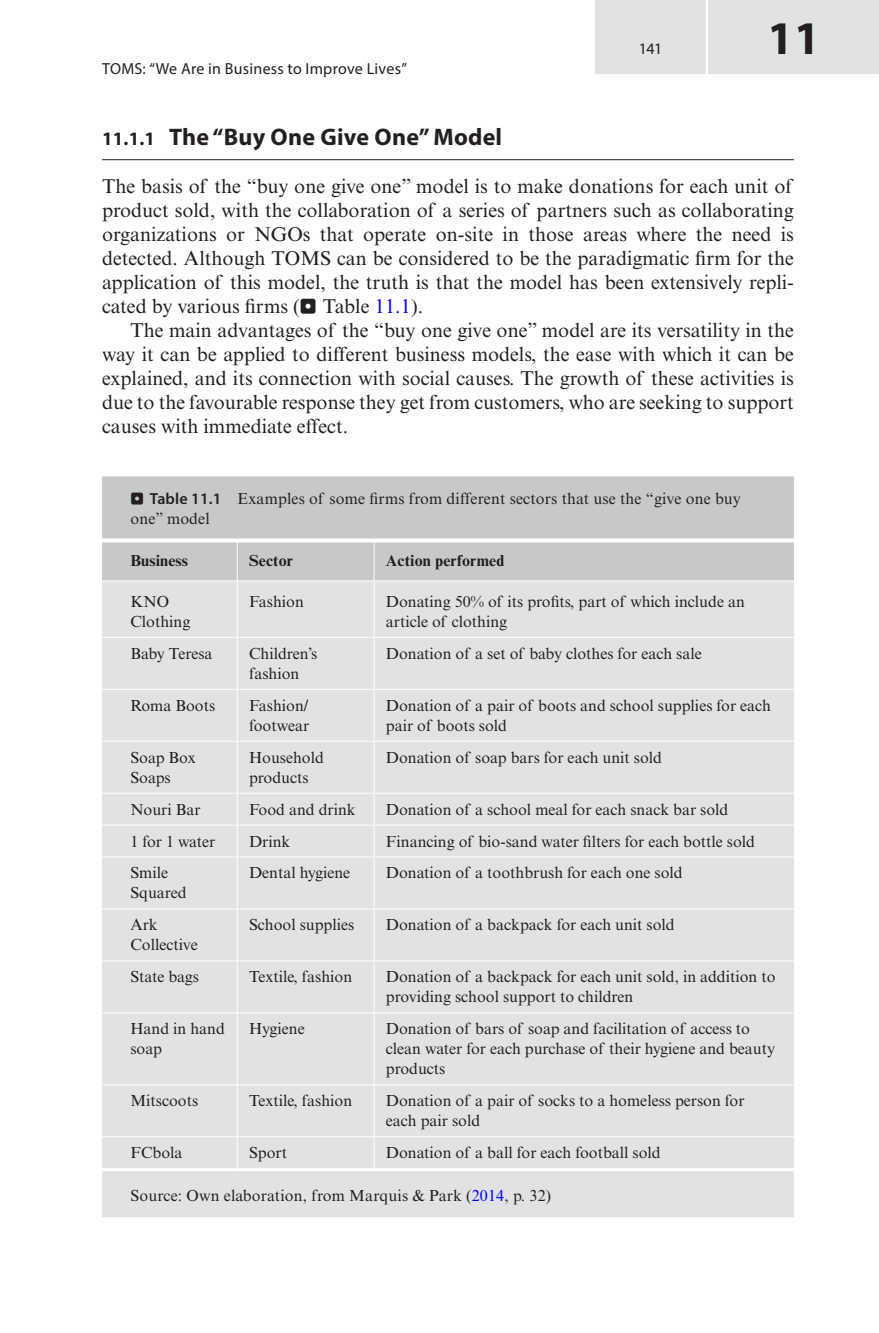
<style>
.page{position:relative;width:879px;height:1333px;background:#fff}
.page>*{position:absolute;margin:0;border:0;box-sizing:border-box;transform-origin:0 0}
.t1{font:700 47px "Myriad Pro";color:#231f20}
._2_hd{font:700 24px "Myriad Pro";letter-spacing:.01em;color:#231f20}
.Text_flush{font:20px/24px "Times New Roman MT Std";color:#231f20;text-align:justify}
.Text{font:20px/24px "Times New Roman MT Std";color:#231f20;text-align:justify}
.T_Body{font:16px/20px "Times New Roman MT Std";color:#231f20}
.t2{font:16px "Myriad Pro";letter-spacing:.015em;color:#231f20}
.T_Head{font:700 16px "Times New Roman MT Std";letter-spacing:.01em;color:#231f20}
.s1{font-size:19px}
.s2{font-family:"Blik Buttons"}
.s3{color:#00f}
.s4{font-family:"Myriad Pro";font-weight:600}
</style>
<div class="page">
<div style="left:595px;top:0;width:111px;height:74px;background:#e1e2e4"></div>
<div style="left:709px;top:0;width:170px;height:74px;background:#e1e2e4"></div>
<hr style="left:102px;top:159px;width:692px;height:1px;background:#231f20">
<div style="left:102px;top:476px;width:692px;height:62px;background:#c7c8ca"></div>
<div style="left:102px;top:1171px;width:692px;height:46px;background:#e1e2e4"></div>
<div style="left:102px;top:542px;width:692px;height:38px;background:#c7c8ca"></div>
<div style="left:102px;top:581px;width:692px;height:587px;background:#e1e2e4"></div>
<hr style="left:237px;top:542px;width:1px;height:38px;background:#fff">
<hr style="left:374px;top:542px;width:1px;height:38px;background:#fff">
<hr style="left:237px;top:581px;width:1px;height:55px;background:#fff">
<hr style="left:374px;top:581px;width:1px;height:55px;background:#fff">
<hr style="left:102px;top:636px;width:135px;height:1px;background:#fff">
<hr style="left:237px;top:636px;width:137px;height:1px;background:#fff">
<hr style="left:237px;top:637px;width:1px;height:51px;background:#fff">
<hr style="left:374px;top:636px;width:420px;height:1px;background:#fff">
<hr style="left:374px;top:637px;width:1px;height:51px;background:#fff">
<hr style="left:102px;top:688px;width:135px;height:1px;background:#fff">
<hr style="left:237px;top:688px;width:137px;height:1px;background:#fff">
<hr style="left:237px;top:689px;width:1px;height:51px;background:#fff">
<hr style="left:374px;top:688px;width:420px;height:1px;background:#fff">
<hr style="left:374px;top:689px;width:1px;height:51px;background:#fff">
<hr style="left:102px;top:740px;width:135px;height:1px;background:#fff">
<hr style="left:237px;top:740px;width:137px;height:1px;background:#fff">
<hr style="left:237px;top:741px;width:1px;height:51px;background:#fff">
<hr style="left:374px;top:740px;width:420px;height:1px;background:#fff">
<hr style="left:374px;top:741px;width:1px;height:51px;background:#fff">
<hr style="left:102px;top:792px;width:135px;height:1px;background:#fff">
<hr style="left:237px;top:792px;width:137px;height:1px;background:#fff">
<hr style="left:237px;top:793px;width:1px;height:31px;background:#fff">
<hr style="left:374px;top:792px;width:420px;height:1px;background:#fff">
<hr style="left:374px;top:793px;width:1px;height:31px;background:#fff">
<hr style="left:102px;top:824px;width:135px;height:1px;background:#fff">
<hr style="left:237px;top:824px;width:137px;height:1px;background:#fff">
<hr style="left:237px;top:825px;width:1px;height:31px;background:#fff">
<hr style="left:374px;top:824px;width:420px;height:1px;background:#fff">
<hr style="left:374px;top:825px;width:1px;height:31px;background:#fff">
<hr style="left:102px;top:856px;width:135px;height:1px;background:#fff">
<hr style="left:237px;top:856px;width:137px;height:1px;background:#fff">
<hr style="left:237px;top:857px;width:1px;height:51px;background:#fff">
<hr style="left:374px;top:856px;width:420px;height:1px;background:#fff">
<hr style="left:374px;top:857px;width:1px;height:51px;background:#fff">
<hr style="left:102px;top:908px;width:135px;height:1px;background:#fff">
<hr style="left:237px;top:908px;width:137px;height:1px;background:#fff">
<hr style="left:237px;top:909px;width:1px;height:51px;background:#fff">
<hr style="left:374px;top:908px;width:420px;height:1px;background:#fff">
<hr style="left:374px;top:909px;width:1px;height:51px;background:#fff">
<hr style="left:102px;top:960px;width:135px;height:1px;background:#fff">
<hr style="left:237px;top:960px;width:137px;height:1px;background:#fff">
<hr style="left:237px;top:961px;width:1px;height:51px;background:#fff">
<hr style="left:374px;top:960px;width:420px;height:1px;background:#fff">
<hr style="left:374px;top:961px;width:1px;height:51px;background:#fff">
<hr style="left:102px;top:1012px;width:135px;height:1px;background:#fff">
<hr style="left:237px;top:1012px;width:137px;height:1px;background:#fff">
<hr style="left:237px;top:1013px;width:1px;height:71px;background:#fff">
<hr style="left:374px;top:1012px;width:420px;height:1px;background:#fff">
<hr style="left:374px;top:1013px;width:1px;height:71px;background:#fff">
<hr style="left:102px;top:1084px;width:135px;height:1px;background:#fff">
<hr style="left:237px;top:1084px;width:137px;height:1px;background:#fff">
<hr style="left:237px;top:1085px;width:1px;height:51px;background:#fff">
<hr style="left:374px;top:1084px;width:420px;height:1px;background:#fff">
<hr style="left:374px;top:1085px;width:1px;height:51px;background:#fff">
<hr style="left:237px;top:1136px;width:137px;height:1px;background:#fff">
<hr style="left:374px;top:1136px;width:420px;height:1px;background:#fff">
<hr style="left:374px;top:1137px;width:1px;height:31px;background:#fff">
<hr style="left:102px;top:1136px;width:135px;height:1px;background:#fff">
<hr style="left:237px;top:1137px;width:1px;height:31px;background:#fff">
<p class="t2" style="left:102px;top:58px;width:306px">TOMS: “We Are in Business to Improve Lives”</p>
<p class="t2" style="left:639px;top:39px;width:25px">141</p>
<h1 class="t1" style="left:767px;top:7px;width:54px">11</h1>
<h3 class="_2_hd" style="left:102px;top:121px;width:402px"><span class="s1">11.1.1</span> The “Buy One Give One” Model</h3>
<p class="Text_flush" style="left:102px;top:174px;width:693px">The basis of the “buy one give one” model is to make donations for each unit of product sold, with the collaboration of a series of partners such as collaborating organizations or NGOs that operate on-site in those areas where the need is detected. Although TOMS can be considered to be the paradigmatic firm for the application of this model, the truth is that the model has been extensively repli&shy;cated by various firms (<span class="s2">.</span> Table <span class="s3">11.1</span>).</p>
<p class="Text" style="left:102px;top:318px;width:693px;text-indent:28px">The main advantages of the “buy one give one” model are its versatility in the way it can be applied to different business models, the ease with which it can be explained, and its connection with social causes. The growth of these activities is due to the favourable response they get from customers, who are seeking to support causes with immediate effect.</p>
<p class="T_Body" style="left:130px;top:489px;width:612px"><span class="s2">..</span> <span class="s4">Table 11.1</span> Examples of some firms from different sectors that use the “give one buy one” model</p>
<p class="T_Head" style="left:130px;top:550px;width:59px">Business</p>
<p class="T_Head" style="left:249px;top:550px;width:45px">Sector</p>
<p class="T_Head" style="left:386px;top:550px;width:120px">Action performed</p>
<p class="T_Body" style="left:130px;top:591px;width:61px">KNO<br>Clothing</p>
<p class="T_Body" style="left:249px;top:591px;width:56px">Fashion</p>
<p class="T_Body" style="left:386px;top:591px;width:360px">Donating 50% of its profits, part of which include an article of clothing</p>
<p class="T_Body" style="left:130px;top:643px;width:84px">Baby Teresa</p>
<p class="T_Body" style="left:249px;top:643px;width:70px">Children’s fashion</p>
<p class="T_Body" style="left:386px;top:643px;width:317px">Donation of a set of baby clothes for each sale</p>
<p class="T_Body" style="left:130px;top:695px;width:86px">Roma Boots</p>
<p class="T_Body" style="left:249px;top:695px;width:62px">Fashion/ footwear</p>
<p class="T_Body" style="left:386px;top:695px;width:386px">Donation of a pair of boots and school supplies for each pair of boots sold</p>
<p class="T_Body" style="left:130px;top:747px;width:67px">Soap Box<br>Soaps</p>
<p class="T_Body" style="left:249px;top:747px;width:76px">Household products</p>
<p class="T_Body" style="left:386px;top:747px;width:277px">Donation of soap bars for each unit sold</p>
<p class="T_Body" style="left:130px;top:799px;width:72px">Nouri Bar</p>
<p class="T_Body" style="left:249px;top:799px;width:108px">Food and drink</p>
<p class="T_Body" style="left:386px;top:799px;width:344px">Donation of a school meal for each snack bar sold</p>
<p class="T_Body" style="left:130px;top:831px;width:86px">1 for 1 water</p>
<p class="T_Body" style="left:249px;top:831px;width:43px">Drink</p>
<p class="T_Body" style="left:386px;top:831px;width:371px">Financing of bio-sand water filters for each bottle sold</p>
<p class="T_Body" style="left:130px;top:863px;width:58px">Smile<br>Squared</p>
<p class="T_Body" style="left:249px;top:863px;width:103px">Dental hygiene</p>
<p class="T_Body" style="left:386px;top:863px;width:298px">Donation of a toothbrush for each one sold</p>
<p class="T_Body" style="left:130px;top:915px;width:69px">Ark<br>Collective</p>
<p class="T_Body" style="left:249px;top:915px;width:107px">School supplies</p>
<p class="T_Body" style="left:386px;top:915px;width:290px">Donation of a backpack for each unit sold</p>
<p class="T_Body" style="left:130px;top:966px;width:70px">State bags</p>
<p class="T_Body" style="left:249px;top:966px;width:105px">Textile, fashion</p>
<p class="T_Body" style="left:386px;top:966px;width:391px">Donation of a backpack for each unit sold, in addition to providing school support to children</p>
<p class="T_Body" style="left:130px;top:1018px;width:96px">Hand in hand soap</p>
<p class="T_Body" style="left:249px;top:1018px;width:57px">Hygiene</p>
<p class="T_Body" style="left:386px;top:1018px;width:390px">Donation of bars of soap and facilitation of access to clean water for each purchase of their hygiene and beauty products</p>
<p class="T_Body" style="left:130px;top:1090px;width:69px">Mitscoots</p>
<p class="T_Body" style="left:249px;top:1090px;width:105px">Textile, fashion</p>
<p class="T_Body" style="left:386px;top:1090px;width:360px">Donation of a pair of socks to a homeless person for each pair sold</p>
<p class="T_Body" style="left:130px;top:1142px;width:54px">FCbola</p>
<p class="T_Body" style="left:249px;top:1142px;width:39px">Sport</p>
<p class="T_Body" style="left:386px;top:1142px;width:276px">Donation of a ball for each football sold</p>
<p class="T_Body" style="left:130px;top:1185px;width:422px">Source: Own elaboration, from Marquis &amp; Park (<span class="s3">2014</span>, p. 32)</p>
</div>
